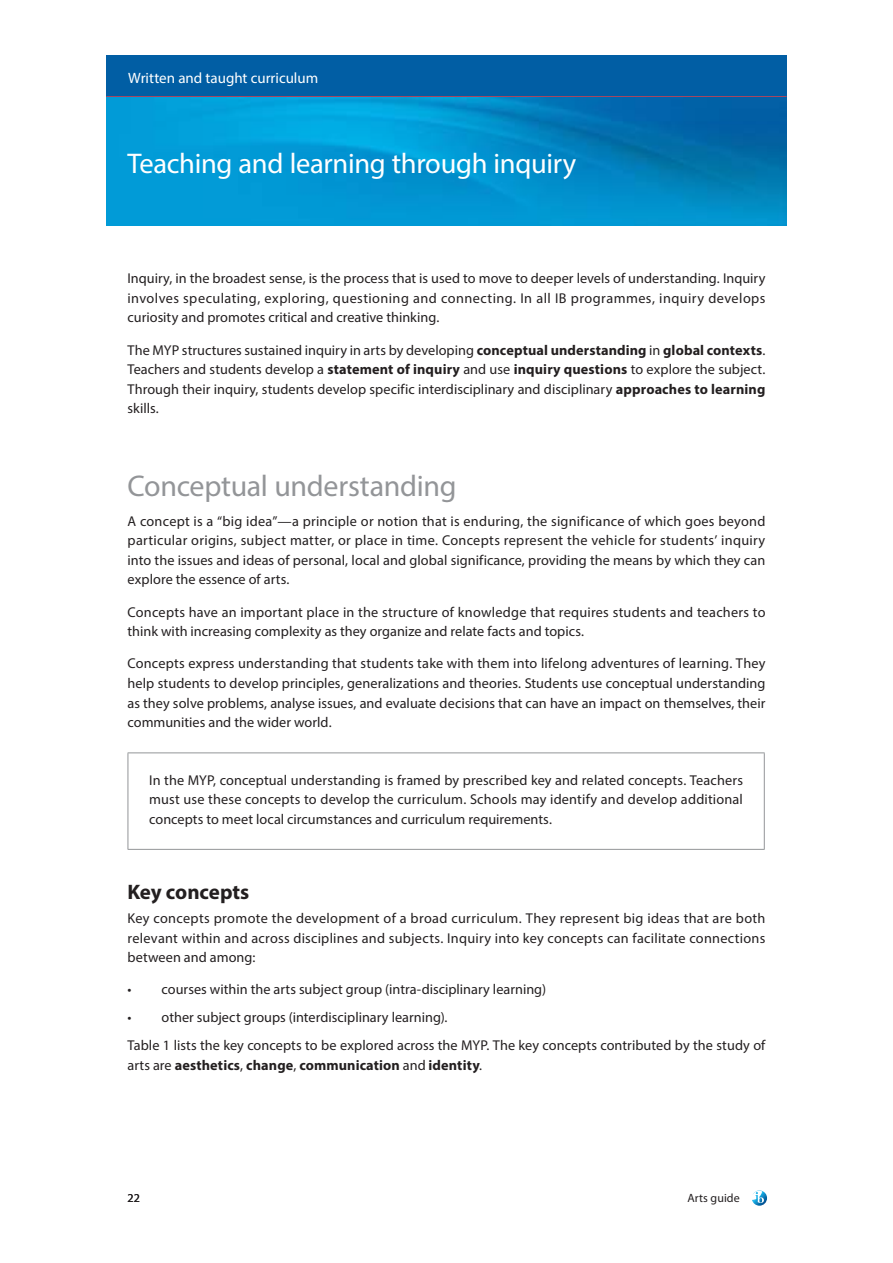
<style>
.page{position:relative;width:893px;height:1263px;background:#fff}
.page>*{position:absolute;margin:0;border:0;box-sizing:border-box;transform-origin:0 0}
.t1{font:30px "Myriad Pro";letter-spacing:-.01em;color:#939598}
.t2{font:28.5px "Myriad Pro";letter-spacing:-.015em;color:#fff}
.t3{font:700 21px "Myriad Pro";letter-spacing:-.005em;color:#231f20}
.t4{font:15px "Myriad Pro";color:#fff}
.t5{font:14.25px/19.5px "Myriad Pro";letter-spacing:.005em;color:#231f20;text-align:justify}
.t6{font:700 14.25px "Myriad Pro";letter-spacing:.01em;color:#231f20}
.t7{font:12px "Myriad Pro";letter-spacing:.01em;color:#231f20}
.s1{font-weight:700}
.s2{font-weight:400}
</style>
<div class="page">
<div style="left:106px;top:55px;width:681px;height:43px;background:#015ea4"></div>
<hr style="left:106px;top:96px;width:681px;height:3px;background:#ee3d43">
<svg style="left:752px;top:1190px;width:15px;height:16px"></svg>
<img style="left:106px;top:98px;width:681px;height:127px">
<hr style="left:128px;top:752px;width:637px;height:1px;background:#939598">
<hr style="left:128px;top:753px;width:1px;height:96px;background:#939598">
<hr style="left:764px;top:753px;width:1px;height:96px;background:#939598">
<hr style="left:128px;top:849px;width:637px;height:1px;background:#939598">
<p class="t4" style="left:128px;top:68px;width:191px">Written and taught curriculum</p>
<h2 class="t2" style="left:128px;top:146px;width:450px">Teaching and learning through inquiry</h2>
<p class="t5" style="left:128px;top:268px;width:639px">Inquiry, in the broadest sense, is the process that is used to move to deeper levels of understanding. Inquiry involves speculating, exploring, questioning and connecting. In all IB programmes, inquiry develops curiosity and promotes critical and creative thinking.</p>
<p class="t5" style="left:128px;top:340px;width:639px">The MYP structures sustained inquiry in arts by developing <span class="s1">conceptual understanding</span> in <span class="s1">global contexts</span>.<br>Teachers and students develop a <span class="s1">statement of inquiry</span> and use <span class="s1">inquiry questions</span> to explore the subject.<br>Through their inquiry, students develop specific interdisciplinary and disciplinary <span class="s1">approaches to learning </span>skills.</p>
<h1 class="t1" style="left:128px;top:467px;width:330px">Conceptual understanding</h1>
<p class="t5" style="left:128px;top:511px;width:639px">A concept is a “big idea”—a principle or notion that is enduring, the significance of which goes beyond particular origins, subject matter, or place in time. Concepts represent the vehicle for students’ inquiry into the issues and ideas of personal, local and global significance, providing the means by which they can explore the essence of arts.</p>
<p class="t5" style="left:128px;top:602px;width:639px">Concepts have an important place in the structure of knowledge that requires students and teachers to think with increasing complexity as they organize and relate facts and topics.</p>
<p class="t5" style="left:128px;top:654px;width:639px">Concepts express understanding that students take with them into lifelong adventures of learning. They help students to develop principles, generalizations and theories. Students use conceptual understanding as they solve problems, analyse issues, and evaluate decisions that can have an impact on themselves, their communities and the wider world.</p>
<p class="t5" style="left:149px;top:770px;width:595px">In the MYP, conceptual understanding is framed by prescribed key and related concepts. Teachers must use these concepts to develop the curriculum. Schools may identify and develop additional concepts to meet local circumstances and curriculum requirements.</p>
<h3 class="t3" style="left:128px;top:878px;width:123px">Key concepts</h3>
<p class="t5" style="left:128px;top:908px;width:639px">Key concepts promote the development of a broad curriculum. They represent big ideas that are both relevant within and across disciplines and subjects. Inquiry into key concepts can facilitate connections between and among:</p>
<p class="t5" style="left:128px;top:979px;width:420px">• courses within the arts subject group (intra-disciplinary learning)</p>
<p class="t5" style="left:128px;top:1003px;width:639px;line-height:28px">• other subject groups (interdisciplinary learning).<br>Table 1 lists the key concepts to be explored across the MYP. The key concepts contributed by the study of</p>
<p class="t6" style="left:128px;top:1056px;width:356px"><span class="s2">arts are</span> aesthetics<span class="s2">,</span> change<span class="s2">,</span> communication <span class="s2">and</span> identity<span class="s2">.</span></p>
<p class="t7" style="left:128px;top:1190px;width:14px">22</p>
<p class="t7" style="left:687px;top:1190px;width:54px">Arts guide</p>
</div>
